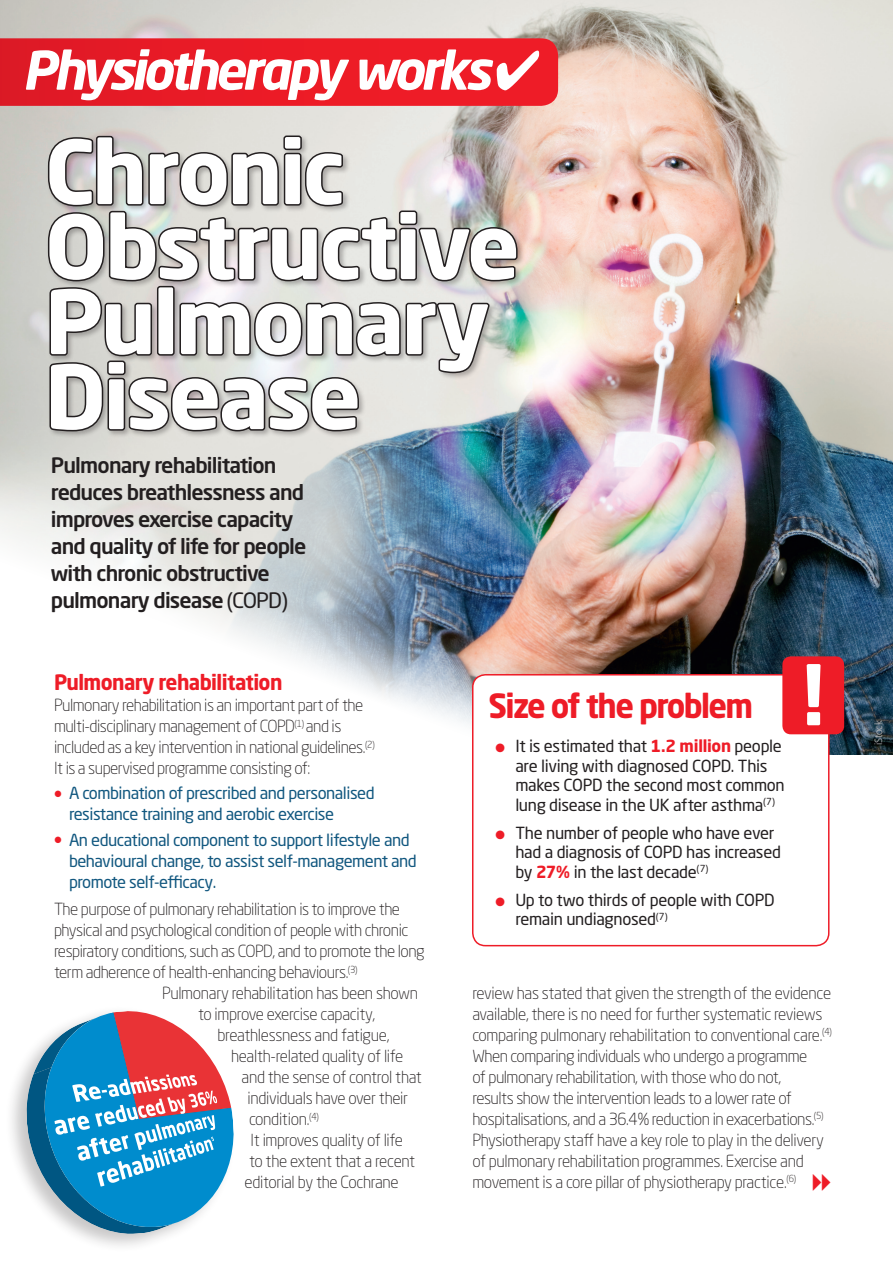
<style>
.page{position:relative;width:893px;height:1263px;background:#fff}
.page>*{position:absolute;margin:0;border:0;box-sizing:border-box;transform-origin:0 0}
._00_headline{font:700 87px/75px "Neo Sans Std";letter-spacing:-.035em;color:#fff;scale:1.04 1}
._02_box_crosshead_WO{font:700 79.8px "Neo Sans Std";color:#fff;scale:1.04 1}
._00_headline-2{font:italic 700 52.5px "Neo Sans Std";letter-spacing:-.07em;color:#fff}
._02_box_crosshead_WO-2{font:700 33px "Neo Sans Std";letter-spacing:-.05em;color:#ee1c27;scale:.96 1}
._00_standfirst{font:500 21px/27px "Neo Sans Std";letter-spacing:-.04em;color:#231f20}
._01_crosshead{font:700 21px "Neo Sans Std";letter-spacing:-.03em;color:#ee1c27}
._01_body_fullout{font:300 16.5px/21px "Neo Sans Std";letter-spacing:-.03em;color:#231f20}
._02_box_bullet_WOB{font:16.5px/19.5px "Neo Sans Std";letter-spacing:-.02em;color:#231f20}
._01_body_fullout-2{font:16.5px/21px "Neo Sans Std";letter-spacing:-.03em;color:#11577f}
._01_body_fullout-3{font:300 10.5px "Frutiger";letter-spacing:-.03em;color:#babbbe}
.s1{font-weight:400}
.s2{font-weight:700;font-size:19.5px;color:#ee1c27}
.s3{color:#ee1c27}
.s4{font-weight:700;color:#ee1c27}
</style>
<div class="page">
<img style="left:0;top:0;width:893px;height:755px">
<div style="left:46px;top:134px;width:479px;height:305px;background:#231f20;opacity:.3"></div>
<svg style="left:46px;top:134px;width:473px;height:299px;background:#a9a7a5"></svg>
<svg style="left:0;top:38px;width:558px;height:68px;background:#e81c27"></svg>
<div style="left:473px;top:675px;width:356px;height:271px;background:#fff;border-radius:13px"></div>
<div style="left:472px;top:674px;width:357px;height:272px;border:2px solid #ee1c27;border-radius:13px"></div>
<div style="left:782px;top:656px;width:62px;height:78px;background:#ee1c27;border-radius:9px"></div>
<div style="left:5px;top:1005px;width:231px;height:247px;background:#231f20;opacity:.25"></div>
<svg style="left:24px;top:1005px;width:212px;height:234px"></svg>
<p class="_00_headline-2" style="left:22px;top:37px;width:520px">Physiotherapy works✔</p>
<p class="_00_headline" style="left:45px;top:132px;width:459px">Chronic<br>Obstructive<br>Pulmonary<br>Disease</p>
<p class="_00_standfirst" style="left:51px;top:451px;width:257px">Pulmonary rehabilitation reduces breathlessness and improves exercise capacity and quality of life for people with chronic obstructive pulmonary disease <span class="s1">(COPD)</span></p>
<p class="_01_crosshead" style="left:54px;top:669px;width:230px">Pulmonary rehabilitation</p>
<p class="_01_body_fullout" style="left:54px;top:694px;width:322px">Pulmonary rehabilitation is an important part of the multi-disciplinary management of COPD<sup>(1)</sup> and is included as a key intervention in national guidelines.<sup>(2)</sup></p>
<p class="_01_body_fullout" style="left:54px;top:757px;width:258px">It is a supervised programme consisting of:</p>
<p class="_01_body_fullout-2" style="left:69px;top:782px;width:307px;text-indent:-15px"><span class="s2">•</span> A combination of prescribed and personalised resistance training and aerobic exercise</p>
<p class="_01_body_fullout-2" style="left:69px;top:829px;width:349px;text-indent:-15px"><span class="s2">•</span> An educational component to support lifestyle and behavioural change, to assist self-management and promote self-efficacy.</p>
<p class="_01_body_fullout" style="left:54px;top:898px;width:372px">The purpose of pulmonary rehabilitation is to improve the physical and psychological condition of people with chronic respiratory conditions, such as COPD, and to promote the long term adherence of health-enhancing behaviours.<sup>(3)</sup></p>
<p class="_01_body_fullout" style="left:162px;top:982px;width:258px">Pulmonary rehabilitation has been shown</p>
<p class="_01_body_fullout" style="left:198px;top:1003px;width:179px">to improve exercise capacity,</p>
<p class="_01_body_fullout" style="left:218px;top:1024px;width:173px">breathlessness and fatigue,</p>
<p class="_01_body_fullout" style="left:231px;top:1045px;width:174px">health-related quality of life</p>
<p class="_01_body_fullout" style="left:242px;top:1066px;width:182px">and the sense of control that</p>
<p class="_01_body_fullout" style="left:248px;top:1087px;width:162px">individuals have over their</p>
<p class="_01_body_fullout" style="left:249px;top:1108px;width:72px">condition.<sup>(4)</sup></p>
<p class="_01_body_fullout" style="left:250px;top:1129px;width:154px">It improves quality of life</p>
<p class="_01_body_fullout" style="left:249px;top:1150px;width:168px">to the extent that a recent</p>
<p class="_01_body_fullout" style="left:244px;top:1171px;width:156px">editorial by the Cochrane</p>
<p class="_02_box_crosshead_WO-2" style="left:488px;top:685px;width:278px">Size of the problem</p>
<p class="_02_box_bullet_WOB" style="left:515px;top:736px;width:271px;text-indent:-20px"><span class="s3">●</span> It is estimated that <span class="s4">1.2 million</span> people are living with diagnosed COPD. This makes COPD the second most common lung disease in the UK after asthma<sup>(7)</sup></p>
<p class="_02_box_bullet_WOB" style="left:515px;top:823px;width:267px;text-indent:-20px"><span class="s3">●</span> The number of people who have ever had a diagnosis of COPD has increased by <span class="s4">27%</span> in the last decade<sup>(7)</sup></p>
<p class="_02_box_bullet_WOB" style="left:515px;top:890px;width:261px;text-indent:-20px"><span class="s3">●</span> Up to two thirds of people with COPD remain undiagnosed<sup>(7)</sup></p>
<p class="_02_box_crosshead_WO" style="left:802px;top:644px;width:23px">!</p>
<p class="_01_body_fullout" style="left:472px;top:982px;width:361px">review has stated that given the strength of the evidence available, there is no need for further systematic reviews comparing pulmonary rehabilitation to conventional care.<sup>(4)</sup></p>
<p class="_01_body_fullout" style="left:472px;top:1045px;width:353px">When comparing individuals who undergo a programme of pulmonary rehabilitation, with those who do not, results show the intervention leads to a lower rate of hospitalisations, and a 36.4% reduction in exacerbations.<sup>(5)</sup></p>
<p class="_01_body_fullout" style="left:472px;top:1129px;width:353px">Physiotherapy staff have a key role to play in the delivery of pulmonary rehabilitation programmes. Exercise and movement is a core pillar of physiotherapy practice.<sup>(6)</sup></p>
<p class="_01_body_fullout-3" style="left:873px;top:745px;width:26px;rotate:-90deg">iStock</p>
</div>
